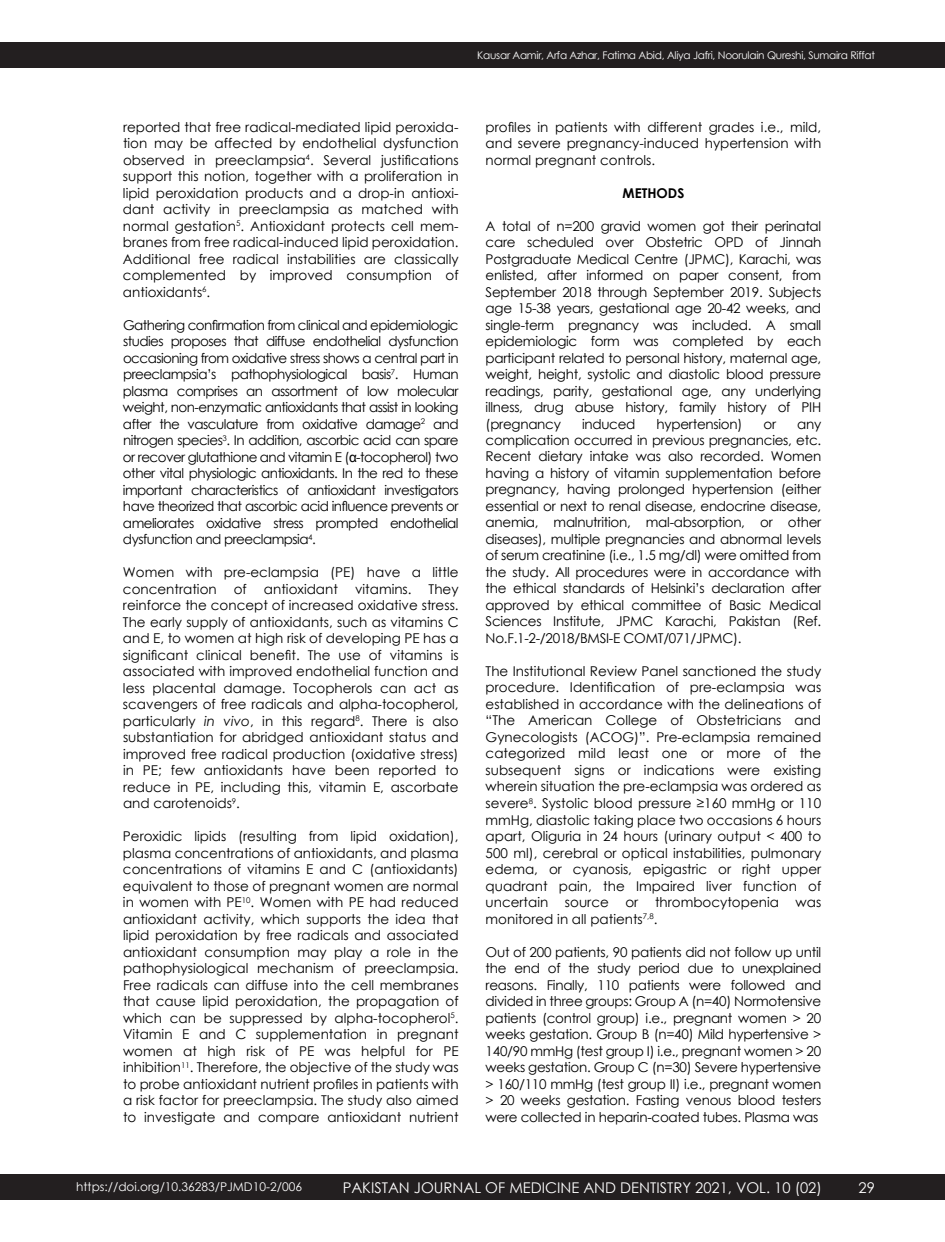
<style>
.page{position:relative;width:945px;height:1242px;background:#fff}
.page>*{position:absolute;margin:0;border:0;box-sizing:border-box;transform-origin:0 0}
.t1{font:14.7px "Century Gothic";color:#fff}
.t2{font:13.5px/16.5px "Century Gothic";color:#000;text-align:justify}
.t3{font:13.5px "Century Gothic";letter-spacing:-.02em;color:#000}
.t4{font:700 13.5px "Century Gothic";color:#000}
.t5{font:12px "Century Gothic";color:#fff}
.t6{font:10.5px "Century Gothic";letter-spacing:-.025em;color:#fff}
.s1{font-family:"Arial"}
.s2{font-style:italic}
</style>
<div class="page">
<div style="left:0;top:42px;width:945px;height:26px;background:#231f20"></div>
<div style="left:0;top:1174px;width:945px;height:26px;background:#231f20"></div>
<p class="t6" style="left:477px;top:48px;width:399px">Kausar Aamir, Arfa Azhar, Fatima Abid, Aliya Jafri, Noorulain Qureshi, Sumaira Riffat</p>
<p class="t2" style="left:123px;top:118px;width:337px">reported that free radical-mediated lipid peroxida&shy;tion may be affected by endothelial dysfunction observed in preeclampsia<sup>4</sup>. Several justifications support this notion, together with a proliferation in lipid peroxidation products and a drop-in antioxi&shy;dant activity in preeclampsia as matched with normal gestation<sup>5</sup>. Antioxidant protects cell mem&shy;branes from free radical-induced lipid peroxidation.<br>Additional free radical instabilities are classically complemented by improved consumption of antioxidants<sup>6</sup>.</p>
<p class="t2" style="left:123px;top:316px;width:337px">Gathering confirmation from clinical and epidemiologic studies proposes that diffuse endothelial dysfunction occasioning from oxidative stress shows a central part in preeclampsia’s pathophysiological basis<sup>7</sup>. Human plasma comprises an assortment of low molecular weight, non-enzymatic antioxidants that assist in looking after the vasculature from oxidative damage<sup>2</sup> and nitrogen species<sup>3</sup>. In addition, ascorbic acid can spare or recover glutathione and vitamin E (<span class="s1">α</span>-tocopherol) two other vital physiologic antioxidants. In the red to these important characteristics of antioxidant investigators have theorized that ascorbic acid influence prevents or ameliorates oxidative stress prompted endothelial dysfunction and preeclampsia<sup>4</sup>.</p>
<p class="t2" style="left:123px;top:563px;width:337px">Women with pre-eclampsia (PE) have a little concentration</p>
<p class="t2" style="left:234px;top:580px;width:15px">of</p>
<p class="t2" style="left:264px;top:580px;width:76px">antioxidant</p>
<p class="t2" style="left:355px;top:580px;width:58px">vitamins.</p>
<p class="t2" style="left:123px;top:580px;width:337px;text-indent:306px">They reinforce the concept of increased oxidative stress.<br>The early supply of antioxidants, such as vitamins C and E, to women at high risk of developing PE has a significant clinical benefit. The use of vitamins is associated with improved endothelial function and less placental damage. Tocopherols can act as scavengers of free radicals and alpha-tocopherol, particularly <span class="s2">in vivo</span>, in this regard<sup>8</sup>. There is also substantiation for abridged antioxidant status and improved free radical production (oxidative stress) in PE; few antioxidants have been reported to reduce in PE, including this, vitamin E, ascorbate and carotenoids<sup>9</sup>.</p>
<p class="t2" style="left:123px;top:827px;width:337px">Peroxidic lipids (resulting from lipid oxidation), plasma concentrations of antioxidants, and plasma concentrations of vitamins E and C (antioxidants) equivalent to those of pregnant women are normal in women with PE<sup>10</sup>. Women with PE had reduced antioxidant activity, which supports the idea that lipid peroxidation by free radicals and associated antioxidant consumption may play a role in the pathophysiological mechanism of preeclampsia.<br>Free radicals can diffuse into the cell membranes that cause lipid peroxidation, the propagation of which can be suppressed by alpha-tocopherol<sup>5</sup>.<br>Vitamin E and C supplementation in pregnant women at high risk of PE was helpful for PE inhibition<sup>11</sup>. Therefore, the objective of the study was to probe antioxidant nutrient profiles in patients with a risk factor for preeclampsia. The study also aimed to investigate and compare antioxidant nutrient</p>
<p class="t2" style="left:486px;top:118px;width:337px">profiles in patients with different grades i.e., mild, and severe pregnancy-induced hypertension with normal pregnant controls.</p>
<p class="t4" style="left:623px;top:184px;width:63px">METHODS</p>
<p class="t2" style="left:486px;top:217px;width:337px">A total of n=200 gravid women got their perinatal care scheduled over Obstetric OPD of Jinnah Postgraduate Medical Centre (JPMC), Karachi, was enlisted, after informed on paper consent, from September 2018 through September 2019. Subjects age 15-38 years, gestational age 20-42 weeks, and single-term pregnancy was included. A small epidemiologic form was completed by each participant related to personal history, maternal age, weight, height, systolic and diastolic blood pressure readings, parity, gestational age, any underlying illness, drug abuse history, family history of PIH (pregnancy</p>
<p class="t3" style="left:582px;top:415px;width:55px">induced</p>
<p class="t3" style="left:657px;top:415px;width:87px">hypertension)</p>
<p class="t2" style="left:763px;top:415px;width:14px">or</p>
<p class="t2" style="left:486px;top:415px;width:337px;text-indent:311px">any complication occurred in previous pregnancies, etc.<br>Recent dietary intake was also recorded. Women having a history of vitamin supplementation before pregnancy, having prolonged hypertension (either essential or next to renal disease, endocrine disease, anemia, malnutrition, mal-absorption, or other diseases), multiple pregnancies and abnormal levels of serum creatinine (i.e., 1.5 mg/dl) were omitted from the study. All procedures were in accordance with the ethical standards of Helsinki’s declaration after approved by ethical committee of Basic Medical Sciences Institute, JPMC Karachi, Pakistan (Ref.<br>No.F.1-2-/2018/BMSI-E COMT/071/JPMC).</p>
<p class="t2" style="left:486px;top:662px;width:337px">The Institutional Review Panel sanctioned the study procedure. Identification of pre-eclampsia was established in accordance with the delineations of “The American College of Obstetricians and Gynecologists (ACOG)”. Pre-eclampsia remained categorized mild least one or more of the subsequent signs or indications were existing wherein situation the pre-eclampsia was ordered as severe<sup>8</sup>. Systolic blood pressure ≥160 mmHg or 110 mmHg, diastolic taking place two occasions 6 hours apart, Oliguria in 24 hours (urinary output &lt; 400 to 500 ml), cerebral or optical instabilities, pulmonary edema, or cyanosis, epigastric or right upper quadrant pain, the Impaired liver function of uncertain source or thrombocytopenia was monitored in all patients<sup>7,8</sup>.</p>
<p class="t2" style="left:486px;top:943px;width:337px">Out of 200 patients, 90 patients did not follow up until the end of the study period due to unexplained reasons. Finally, 110 patients were followed and divided in three groups: Group A (n=40) Normotensive patients (control group) i.e., pregnant women &gt; 20 weeks gestation. Group B (n=40) Mild hypertensive &gt; 140/90 mmHg (test group I) i.e., pregnant women &gt; 20 weeks gestation. Group C (n=30) Severe hypertensive &gt; 160/110 mmHg (test group II) i.e., pregnant women &gt; 20 weeks gestation. Fasting venous blood testers were collected in heparin-coated tubes. Plasma was</p>
<p class="t5" style="left:76px;top:1179px;width:227px">https://doi.org/10.36283/PJMD10-2/006</p>
<p class="t1" style="left:343px;top:1178px;width:481px">PAKISTAN JOURNAL OF MEDICINE AND DENTISTRY 2021, VOL. 10 (02)</p>
<p class="t1" style="left:859px;top:1178px;width:18px">29</p>
</div>
